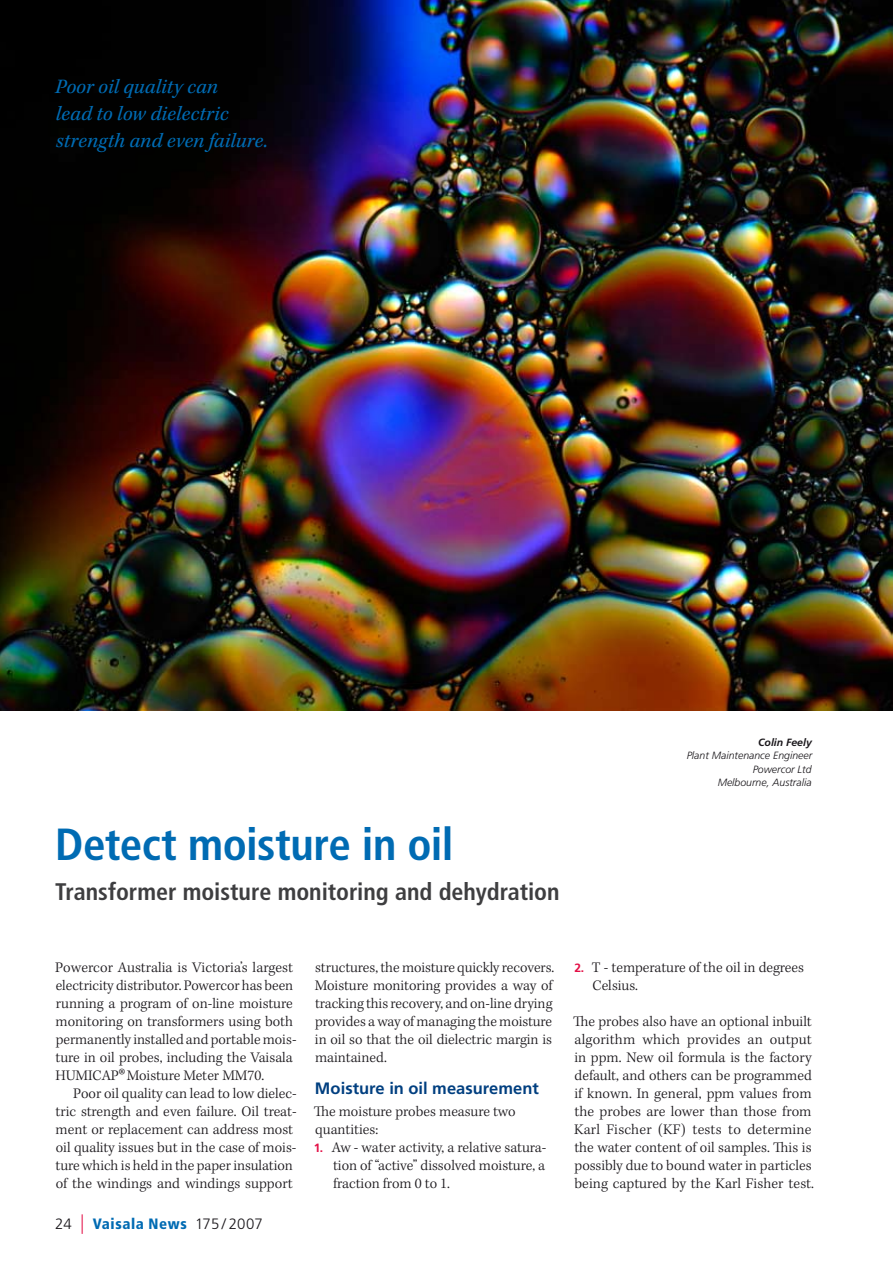
<style>
.page{position:relative;width:893px;height:1263px;background:#fff}
.page>*{position:absolute;margin:0;border:0;box-sizing:border-box;transform-origin:0 0}
.t1{font:700 condensed 45px "Frutiger LT Std";letter-spacing:-.015em;color:#006bb3}
.t2{font:700 condensed 24px "Frutiger LT Std";color:#3e3e40}
.t3{font:italic 21px/27px "Kepler Std";letter-spacing:.005em;color:#006bb3}
.t4{font:700 16.5px "Frutiger LT Std";color:#003f80}
.t5{font:300 15px/18px "Kepler Std";color:#1a171b}
.t6{font:900 condensed 15px "Frutiger LT Std";letter-spacing:.04em;color:#006bb3}
.t7{font:italic 300 10.5px/13.5px "Frutiger LT Std";color:#1a171b;text-align:right}
.t8{font:italic 700 10.5px "Frutiger LT Std";color:#1a171b}
.s1{font-size:27px}
.s2{font-weight:300;font-stretch:normal;color:#1a171b}
.s3{font-weight:300;font-size:19.5px;color:#e30f46}
.s4{font-family:"Frutiger LT Std";font-weight:700;font-size:12px;color:#e30f46}
</style>
<div class="page">
<img style="left:0;top:0;width:893px;height:710px">
<h3 class="t3" style="left:55px;top:74px;width:214px">Poor oil quality can<br>lead to low dielectric strength and even failure.</h3>
<h1 class="t1" style="left:55px;top:818px;width:400px">Detect moisture in oil</h1>
<h2 class="t2" style="left:55px;top:877px;width:506px">Transformer moisture monitoring and dehydration</h2>
<p class="t8" style="left:758px;top:736px;width:55px">Colin Feely</p>
<p class="t7" style="left:687px;top:749px;width:127px">Plant Maintenance Engineer<br>Powercor Ltd<br>Melbourne, Australia</p>
<p class="t5" style="left:55px;top:959px;width:243px">Powercor Australia is Victoria’s largest electricity distributor. Powercor has been running a program of on-line moisture monitoring on transformers using both permanently installed and portable mois&shy;ture in oil probes, including the Vaisala HUMICAP<span class="s1">®</span> Moisture Meter MM70.</p>
<p class="t5" style="left:56px;top:1085px;width:243px;text-indent:18px">Poor oil quality can lead to low dielec&shy;tric strength and even failure. Oil treat&shy;ment or replacement can address most oil quality issues but in the case of mois&shy;ture which is held in the paper insulation of the windings and windings support</p>
<p class="t6" style="left:55px;top:1215px;width:209px"><span class="s2">24</span> <span class="s3">|</span> Vaisala News <span class="s2">175 / 2007</span></p>
<p class="t5" style="left:315px;top:959px;width:241px">structures, the moisture quickly recovers.<br>Moisture monitoring provides a way of tracking this recovery, and on-line drying provides a way of managing the moisture in oil so that the oil dielectric margin is maintained.</p>
<p class="t4" style="left:315px;top:1078px;width:225px">Moisture in oil measurement</p>
<p class="t5" style="left:314px;top:1103px;width:203px">The moisture probes measure two quantities:</p>
<p class="t5" style="left:333px;top:1139px;width:215px;text-align:justify;text-indent:-19px"><span class="s4">1.</span> Aw - water activity, a relative satura&shy;tion of “active” dissolved moisture, a fraction from 0 to 1.</p>
<p class="t5" style="left:592px;top:959px;width:213px;text-indent:-18px"><span class="s4">2.</span> T - temperature of the oil in degrees<br>Celsius.</p>
<p class="t5" style="left:573px;top:1013px;width:242px">The probes also have an optional inbuilt algorithm which provides an output in ppm. New oil formula is the factory default, and others can be programmed if known. In general, ppm values from the probes are lower than those from Karl Fischer (KF) tests to determine the water content of oil samples. This is possibly due to bound water in particles being captured by the Karl Fisher test.</p>
</div>
